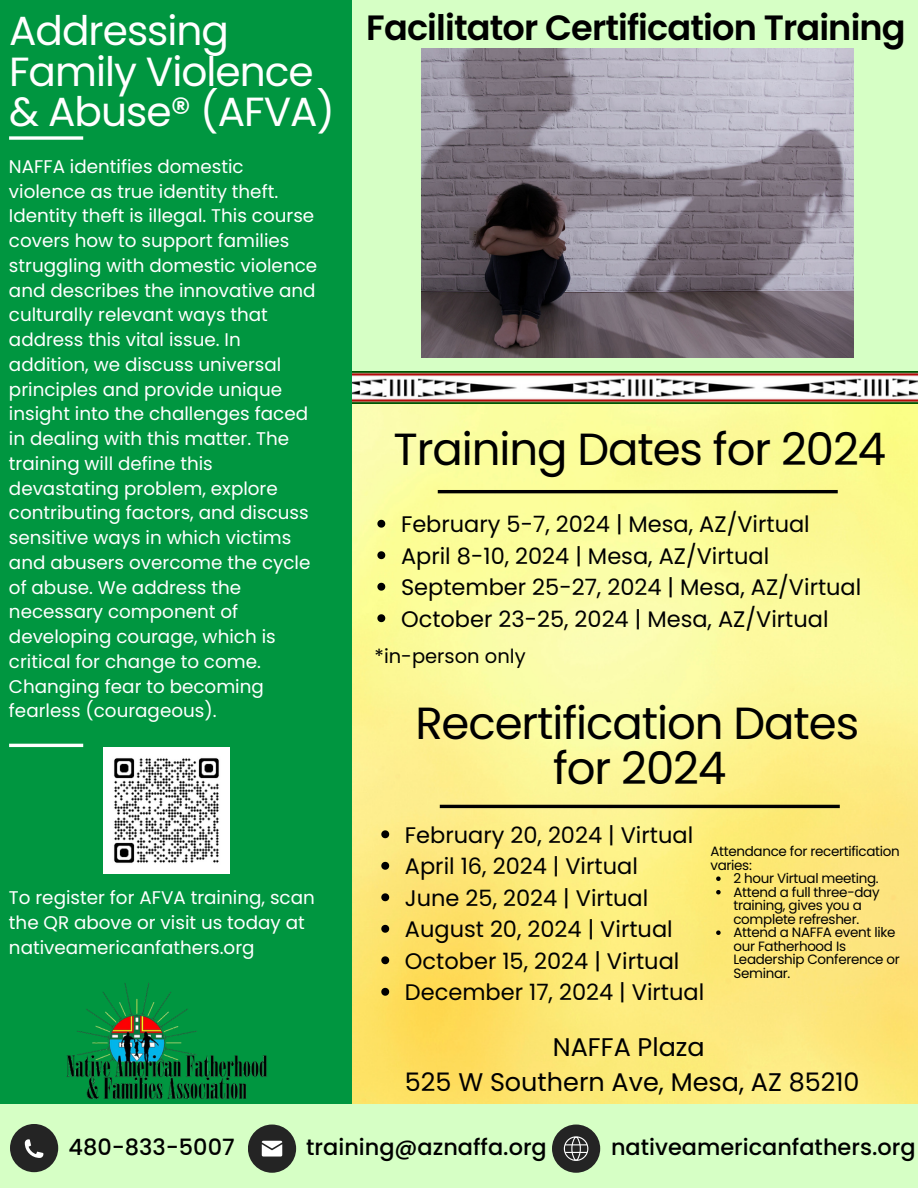
<style>
.page{position:relative;width:918px;height:1188px;background:#fff}
.page>*{position:absolute;margin:0;border:0;box-sizing:border-box;transform-origin:0 0}
.t1{font:45px "Poppins";letter-spacing:-.025em;color:#000}
.t2{font:40.65px/40.5px "Poppins";letter-spacing:-.025em;color:#fff}
.t3{font:600 35.1px "Poppins";letter-spacing:-.025em;color:#000}
.t4{font:25.5px "Poppins";color:#000}
.t5{font:22.5px "Poppins";color:#000}
.t6{font:500 22.5px "Poppins";color:#000}
.t7{font:500 21px "Poppins";color:#000}
.t8{font:19.5px "Poppins";color:#000}
.t9{font:18.3px/24.8px "Poppins";color:#fff}
.t10{font:13.5px/13.5px "Poppins";letter-spacing:-.025em;color:#000}
</style>
<div class="page">
<img style="left:352px;top:404px;width:566px;height:700px">
<div style="left:0;top:0;width:918px;height:400px;background:#d6ffc5"></div>
<img style="left:352px;top:371px;width:566px;height:33px">
<div style="left:0;top:0;width:352px;height:1107px;background:#009640"></div>
<img style="left:421px;top:49px;width:433px;height:308px">
<svg style="left:9px;top:136px;width:74px;height:4px"></svg>
<img style="left:66px;top:983px;width:201px;height:116px">
<hr style="left:9px;top:744px;width:74px;height:3px;background:#fff">
<hr style="left:438px;top:490px;width:400px;height:3px;background:#000">
<hr style="left:440px;top:805px;width:400px;height:3px;background:#000">
<img style="left:103px;top:747px;width:126px;height:126px">
<svg style="left:377px;top:520px;width:8px;height:8px"></svg>
<svg style="left:377px;top:551px;width:8px;height:8px"></svg>
<svg style="left:377px;top:583px;width:8px;height:8px"></svg>
<svg style="left:377px;top:614px;width:8px;height:8px"></svg>
<svg style="left:381px;top:830px;width:8px;height:8px"></svg>
<svg style="left:381px;top:862px;width:8px;height:8px"></svg>
<svg style="left:381px;top:893px;width:8px;height:8px"></svg>
<svg style="left:381px;top:925px;width:8px;height:8px"></svg>
<svg style="left:381px;top:956px;width:8px;height:8px"></svg>
<svg style="left:381px;top:988px;width:8px;height:8px"></svg>
<div style="left:0;top:1104px;width:918px;height:84px;background:#d6ffc5"></div>
<div style="left:10px;top:1124px;width:48px;height:48px;background:#242424;border-radius:50%"></div>
<svg style="left:25px;top:1138px;width:34px;height:20px"></svg>
<div style="left:248px;top:1125px;width:48px;height:48px;background:#242424;border-radius:50%"></div>
<svg style="left:262px;top:1141px;width:20px;height:16px"></svg>
<div style="left:552px;top:1125px;width:48px;height:48px;background:#242424;border-radius:50%"></div>
<svg style="left:552px;top:1136px;width:36px;height:25px"></svg>
<svg style="left:716px;top:876px;width:5px;height:5px"></svg>
<svg style="left:716px;top:890px;width:5px;height:4px"></svg>
<svg style="left:716px;top:930px;width:5px;height:5px"></svg>
<p class="t2" style="left:9px;top:11px;width:328px">Addressing<br>Family Violence &amp; Abuse® (AFVA)</p>
<p class="t9" style="left:9px;top:154px;width:310px">NAFFA identifies domestic violence as true identity theft.<br>Identity theft is illegal. This course covers how to support families struggling with domestic violence and describes the innovative and culturally relevant ways that address this vital issue. In addition, we discuss universal principles and provide unique insight into the challenges faced in dealing with this matter. The training will define this devastating problem, explore contributing factors, and discuss sensitive ways in which victims and abusers overcome the cycle of abuse. We address the necessary component of developing courage, which is critical for change to come.<br>Changing fear to becoming fearless (courageous).</p>
<p class="t9" style="left:9px;top:885px;width:307px">To register for AFVA training, scan the QR above or visit us today at nativeamericanfathers.org</p>
<p class="t3" style="left:366px;top:3px;width:541px">Facilitator Certification Training</p>
<p class="t1" style="left:393px;top:418px;width:494px">Training Dates for 2024</p>
<p class="t5" style="left:401px;top:509px;width:410px">February 5-7, 2024 | Mesa, AZ/Virtual</p>
<p class="t5" style="left:401px;top:540px;width:370px">April 8-10, 2024 | Mesa, AZ/Virtual</p>
<p class="t5" style="left:401px;top:572px;width:462px">September 25-27, 2024 | Mesa, AZ/Virtual</p>
<p class="t5" style="left:401px;top:603px;width:429px">October 23-25, 2024 | Mesa, AZ/Virtual</p>
<p class="t8" style="left:375px;top:642px;width:153px">*in-person only</p>
<p class="t1" style="left:415px;top:691px;width:445px">Recertification Dates</p>
<p class="t1" style="left:553px;top:736px;width:175px">for 2024</p>
<p class="t5" style="left:405px;top:819px;width:290px">February 20, 2024 | Virtual</p>
<p class="t5" style="left:405px;top:851px;width:234px">April 16, 2024 | Virtual</p>
<p class="t5" style="left:405px;top:882px;width:245px">June 25, 2024 | Virtual</p>
<p class="t5" style="left:405px;top:914px;width:269px">August 20, 2024 | Virtual</p>
<p class="t5" style="left:405px;top:945px;width:276px">October 15, 2024 | Virtual</p>
<p class="t5" style="left:405px;top:977px;width:301px">December 17, 2024 | Virtual</p>
<p class="t10" style="left:711px;top:845px;width:191px">Attendance for recertification varies:</p>
<p class="t10" style="left:733px;top:872px;width:147px">2 hour Virtual meeting.</p>
<p class="t10" style="left:733px;top:885px;width:148px">Attend a full three-day training, gives you a complete refresher.</p>
<p class="t10" style="left:733px;top:926px;width:168px">Attend a NAFFA event like our Fatherhood Is<br>Leadership Conference or<br>Seminar.</p>
<p class="t4" style="left:553px;top:1029px;width:153px">NAFFA Plaza</p>
<p class="t4" style="left:405px;top:1064px;width:456px">525 W Southern Ave, Mesa, AZ 85210</p>
<p class="t7" style="left:88px;top:1131px;width:157px">480-833-5007</p>
<p class="t7" style="left:332px;top:1131px;width:183px">info@aznaffa.org</p>
<p class="t7" style="left:595px;top:1131px;width:286px">nativeamericanfathers.org</p>
<p class="t6" style="left:69px;top:1132px;width:168px">480-833-5007</p>
<p class="t6" style="left:306px;top:1132px;width:242px">training@aznaffa.org</p>
<p class="t6" style="left:611px;top:1132px;width:306px">nativeamericanfathers.org</p>
</div>
